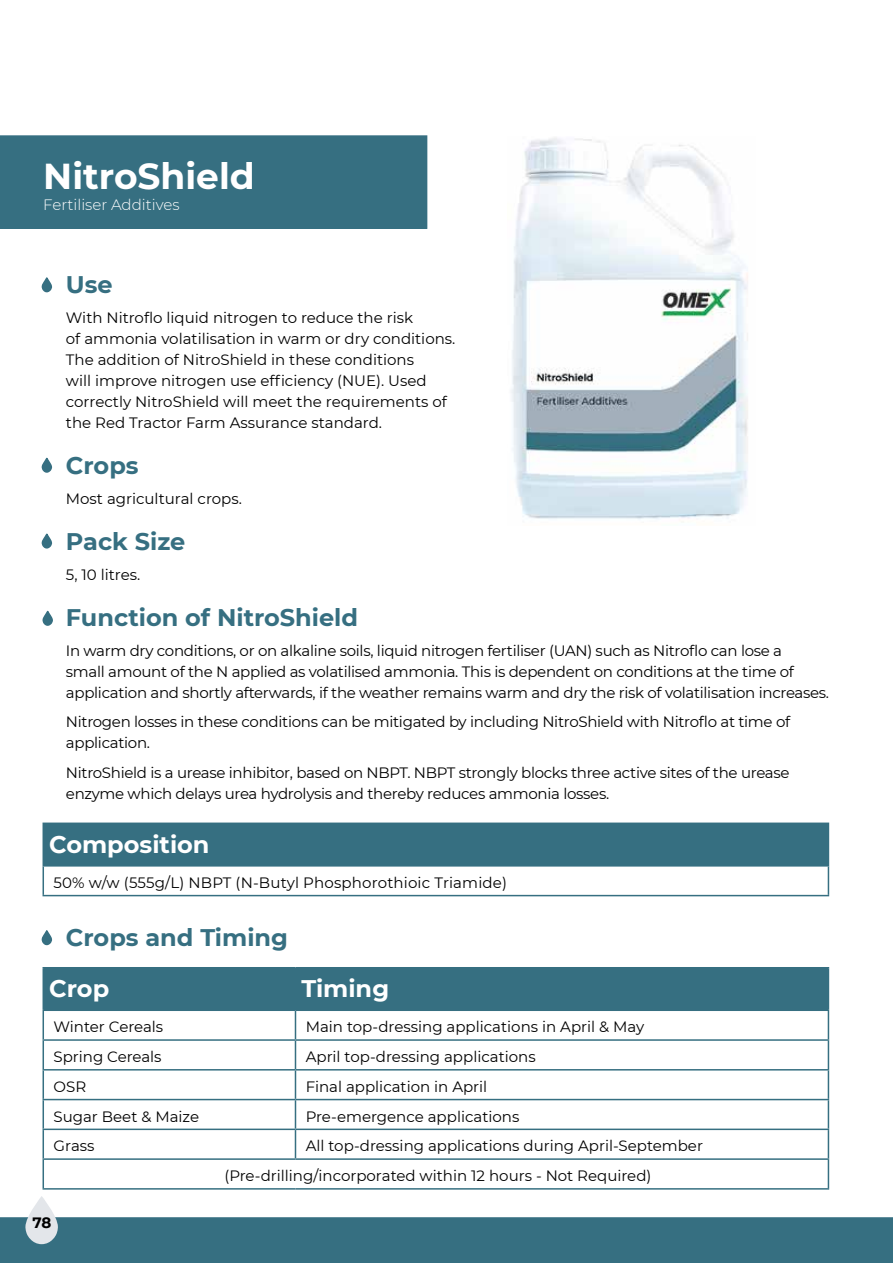
<style>
.page{position:relative;width:893px;height:1263px;background:#fff}
.page>*{position:absolute;margin:0;border:0;box-sizing:border-box;transform-origin:0 0}
.t1{font:700 36px "Montserrat";color:#fff}
.t2{font:700 24px "Montserrat";color:#366f81}
.t3{font:700 24px "Montserrat";color:#fff}
.t4{font:15px/21px "Montserrat";letter-spacing:-.015em;color:#000}
.t5{font:15px "Montserrat";letter-spacing:.01em;color:#000}
.t6{font:300 15px "Montserrat";color:#fff}
.t7{font:700 15px "Montserrat";color:#000}
</style>
<div class="page">
<div style="left:0;top:1116px;width:893px;height:147px;background:#366f81"></div>
<div style="left:0;top:1012px;width:893px;height:205px;background:#fff"></div>
<svg style="left:25px;top:1196px;width:33px;height:48px;background:#d9e0e5"></svg>
<svg style="left:41px;top:533px;width:12px;height:16px"></svg>
<svg style="left:41px;top:457px;width:12px;height:16px"></svg>
<svg style="left:41px;top:277px;width:11px;height:16px"></svg>
<svg style="left:41px;top:930px;width:12px;height:16px"></svg>
<svg style="left:42px;top:610px;width:11px;height:16px"></svg>
<div style="left:0;top:135px;width:427px;height:94px;background:#366f81"></div>
<div style="left:43px;top:823px;width:785px;height:43px;background:#366f81"></div>
<svg style="left:43px;top:866px;width:1px;height:29px"></svg>
<svg style="left:828px;top:866px;width:1px;height:29px"></svg>
<hr style="left:43px;top:895px;width:786px;height:1px;background:#366f81">
<hr style="left:43px;top:822px;width:786px;height:2px;background:#366f81">
<hr style="left:828px;top:824px;width:1px;height:41px;background:#366f81">
<hr style="left:43px;top:865px;width:786px;height:1px;background:#366f81">
<svg style="left:43px;top:968px;width:786px;height:220px"></svg>
<hr style="left:43px;top:1188px;width:252px;height:1px;background:#366f81">
<hr style="left:295px;top:1188px;width:534px;height:1px;background:#366f81">
<hr style="left:43px;top:967px;width:252px;height:1px;background:#366f81">
<hr style="left:43px;top:968px;width:1px;height:41px;background:#366f81">
<hr style="left:295px;top:967px;width:534px;height:1px;background:#366f81">
<hr style="left:295px;top:968px;width:1px;height:41px;background:#366f81">
<hr style="left:828px;top:968px;width:1px;height:41px;background:#366f81">
<hr style="left:43px;top:1009px;width:252px;height:2px;background:#366f81">
<hr style="left:295px;top:1009px;width:534px;height:2px;background:#366f81">
<img style="left:511px;top:138px;width:237px;height:384px">
<h1 class="t1" style="left:43px;top:150px;width:213px">NitroShield</h1>
<p class="t6" style="left:43px;top:194px;width:138px">Fertiliser Additives</p>
<h2 class="t2" style="left:66px;top:267px;width:48px">Use</h2>
<p class="t4" style="left:66px;top:306px;width:391px">With Nitroflo liquid nitrogen to reduce the risk<br>of ammonia volatilisation in warm or dry conditions.<br>The addition of NitroShield in these conditions<br>will improve nitrogen use efficiency (NUE). Used correctly NitroShield will meet the requirements of the Red Tractor Farm Assurance standard.</p>
<h2 class="t2" style="left:66px;top:448px;width:74px">Crops</h2>
<p class="t4" style="left:66px;top:487px;width:178px">Most agricultural crops.</p>
<h2 class="t2" style="left:66px;top:524px;width:121px">Pack Size</h2>
<p class="t4" style="left:66px;top:563px;width:76px">5, 10 litres.</p>
<h2 class="t2" style="left:66px;top:600px;width:294px">Function of NitroShield</h2>
<p class="t4" style="left:66px;top:639px;width:765px">In warm dry conditions, or on alkaline soils, liquid nitrogen fertiliser (UAN) such as Nitroflo can lose a<br>small amount of the N applied as volatilised ammonia. This is dependent on conditions at the time of application and shortly afterwards, if the weather remains warm and dry the risk of volatilisation increases.</p>
<p class="t4" style="left:66px;top:711px;width:726px">Nitrogen losses in these conditions can be mitigated by including NitroShield with Nitroflo at time of application.</p>
<p class="t4" style="left:66px;top:761px;width:725px">NitroShield is a urease inhibitor, based on NBPT. NBPT strongly blocks three active sites of the urease enzyme which delays urea hydrolysis and thereby reduces ammonia losses.</p>
<h2 class="t3" style="left:49px;top:827px;width:162px">Composition</h2>
<p class="t5" style="left:54px;top:872px;width:455px">50% w/w (555g/L) NBPT (N-Butyl Phosphorothioic Triamide)</p>
<h2 class="t2" style="left:66px;top:920px;width:224px">Crops and Timing</h2>
<h2 class="t3" style="left:49px;top:971px;width:62px">Crop</h2>
<h2 class="t3" style="left:301px;top:971px;width:89px">Timing</h2>
<p class="t4" style="left:54px;top:1016px;width:111px">Winter Cereals</p>
<p class="t4" style="left:306px;top:1016px;width:340px">Main top-dressing applications in April &amp; May</p>
<p class="t4" style="left:54px;top:1046px;width:110px">Spring Cereals</p>
<p class="t4" style="left:306px;top:1046px;width:231px">April top-dressing applications</p>
<p class="t4" style="left:54px;top:1075px;width:34px">OSR</p>
<p class="t4" style="left:306px;top:1075px;width:183px">Final application in April</p>
<p class="t4" style="left:54px;top:1105px;width:147px">Sugar Beet &amp; Maize</p>
<p class="t4" style="left:306px;top:1105px;width:215px">Pre-emergence applications</p>
<p class="t4" style="left:54px;top:1135px;width:42px">Grass</p>
<p class="t4" style="left:224px;top:1131px;width:480px;line-height:29.7px;text-indent:81px">All top-dressing applications during April-September (Pre-drilling/incorporated within 12 hours - Not Required)</p>
<p class="t7" style="left:33px;top:1212px;width:20px">78</p>
</div>
